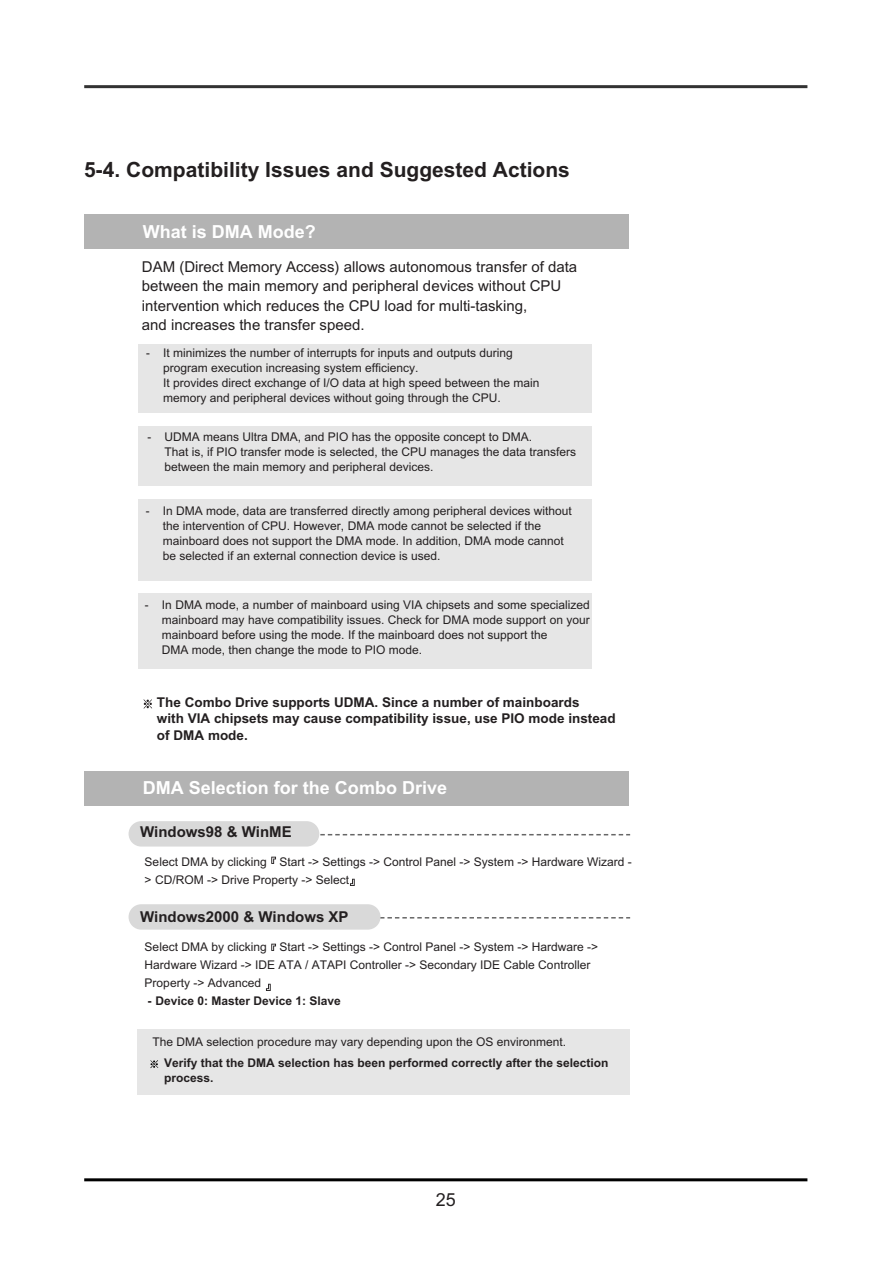
<style>
.page{position:relative;width:893px;height:1262px;background:#fff}
.page>*{position:absolute;margin:0;border:0;box-sizing:border-box;transform-origin:0 0}
.t1{font:700 21px "Arial";color:#231f20}
.t2{font:700 18px "Arial";color:#fff}
.t3{font:18px "Arial";color:#231f20}
.t4{font:15px/19.5px "Arial";color:#231f20}
.t5{font:700 15px "Arial";color:#231f20}
.t6{font:700 13.5px/16.5px "Arial";color:#231f20}
.t7{font:12px/15px "Arial";color:#231f20;scale:.95 1}
.t8{font:12px/18px "Arial";color:#231f20}
.t9{font:700 12px/15px "Arial";color:#231f20}
</style>
<div class="page">
<hr style="left:84px;top:85px;width:723px;height:3px;background:#333">
<hr style="left:84px;top:1178px;width:723px;height:3px;background:#000">
<div style="left:138px;top:426px;width:453px;height:60px;background:#e6e6e6"></div>
<div style="left:138px;top:344px;width:453px;height:68px;background:#e6e6e6"></div>
<div style="left:138px;top:499px;width:453px;height:81px;background:#e6e6e6"></div>
<div style="left:138px;top:593px;width:453px;height:76px;background:#e6e6e6"></div>
<svg style="left:143px;top:699px;width:9px;height:10px"></svg>
<svg style="left:319px;top:834px;width:311px;height:1px"></svg>
<svg style="left:380px;top:917px;width:250px;height:1px"></svg>
<div style="left:128px;top:821px;width:191px;height:25px;background:#d9d9d9;border-radius:13px"></div>
<div style="left:128px;top:904px;width:252px;height:25px;background:#d9d9d9;border-radius:13px"></div>
<svg style="left:271px;top:856px;width:5px;height:8px"></svg>
<svg style="left:350px;top:878px;width:5px;height:7px"></svg>
<svg style="left:271px;top:943px;width:5px;height:8px"></svg>
<svg style="left:266px;top:983px;width:5px;height:7px"></svg>
<div style="left:138px;top:1028px;width:492px;height:66px;background:#e6e6e6"></div>
<svg style="left:150px;top:1060px;width:9px;height:9px"></svg>
<div style="left:84px;top:215px;width:544px;height:34px;background:#b3b3b3"></div>
<div style="left:84px;top:771px;width:544px;height:34px;background:#b3b3b3"></div>
<h1 class="t1" style="left:84px;top:162px;width:487px">5-4. Compatibility Issues and Suggested Actions</h1>
<h2 class="t2" style="left:143px;top:225px;width:174px">What is DMA Mode?</h2>
<p class="t4" style="left:142px;top:258px;width:437px">DAM (Direct Memory Access) allows autonomous transfer of data between the main memory and peripheral devices without CPU intervention which reduces the CPU load for multi-tasking,<br>and increases the transfer speed.</p>
<p class="t7" style="left:163px;top:347px;width:398px;text-indent:-17px">- It minimizes the number of interrupts for inputs and outputs during program execution increasing system efficiency.<br>It provides direct exchange of I/O data at high speed between the main memory and peripheral devices without going through the CPU.</p>
<p class="t7" style="left:164px;top:431px;width:435px;text-indent:-17px">- UDMA means Ultra DMA, and PIO has the opposite concept to DMA.<br>That is, if PIO transfer mode is selected, the CPU manages the data transfers between the main memory and peripheral devices.</p>
<p class="t7" style="left:163px;top:504px;width:432px;text-indent:-17px">- In DMA mode, data are transferred directly among peripheral devices without the intervention of CPU. However, DMA mode cannot be selected if the mainboard does not support the DMA mode. In addition, DMA mode cannot be selected if an external connection device is used.</p>
<p class="t7" style="left:162px;top:598px;width:452px;text-indent:-17px">- In DMA mode, a number of mainboard using VIA chipsets and some specialized mainboard may have compatibility issues. Check for DMA mode support on your mainboard before using the mode. If the mainboard does not support the<br>DMA mode, then change the mode to PIO mode.</p>
<p class="t6" style="left:157px;top:695px;width:460px">The Combo Drive supports UDMA. Since a number of mainboards<br>with VIA chipsets may cause compatibility issue, use PIO mode instead of DMA mode.</p>
<h2 class="t2" style="left:143px;top:781px;width:306px">DMA Selection for the Combo Drive</h2>
<p class="t5" style="left:140px;top:826px;width:153px">Windows98 &amp; WinME</p>
<p class="t8" style="left:145px;top:853px;width:488px">Select DMA by clicking Start -&gt; Settings -&gt; Control Panel -&gt; System -&gt; Hardware Wizard - &gt; CD/ROM -&gt; Drive Property -&gt; Select</p>
<p class="t5" style="left:140px;top:911px;width:210px">Windows2000 &amp; Windows XP</p>
<p class="t8" style="left:145px;top:939px;width:455px">Select DMA by clicking Start -&gt; Settings -&gt; Control Panel -&gt; System -&gt; Hardware -&gt;<br>Hardware Wizard -&gt; IDE ATA / ATAPI Controller -&gt; Secondary IDE Cable Controller<br>Property -&gt; Advanced</p>
<p class="t9" style="left:148px;top:995px;width:194px">- Device 0: Master Device 1: Slave</p>
<p class="t8" style="left:152px;top:1033px;width:415px">The DMA selection procedure may vary depending upon the OS environment.</p>
<p class="t9" style="left:164px;top:1056px;width:446px">Verify that the DMA selection has been performed correctly after the selection process.</p>
<h2 class="t3" style="left:436px;top:1192px;width:22px">25</h2>
</div>
